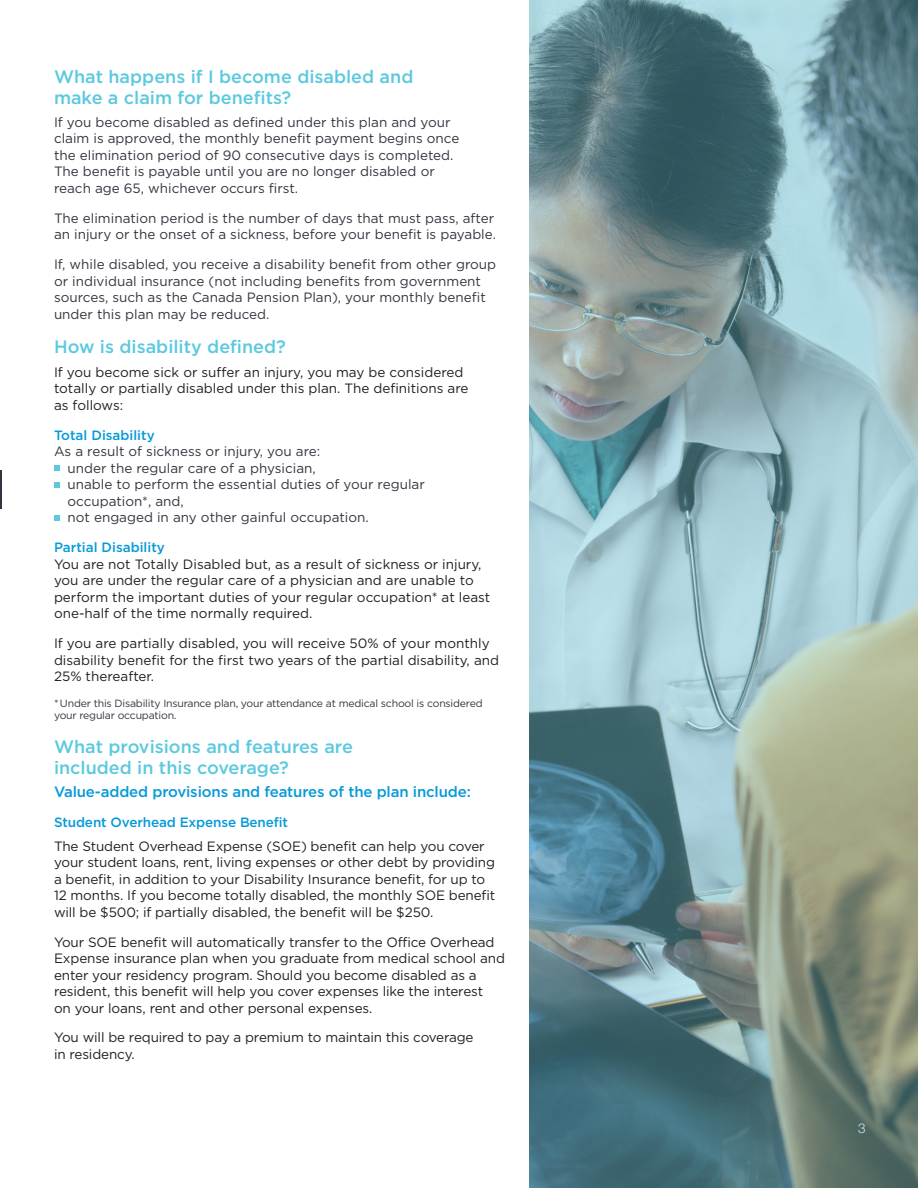
<style>
.page{position:relative;width:918px;height:1188px;background:#fff}
.page>*{position:absolute;margin:0;border:0;box-sizing:border-box;transform-origin:0 0}
.t1{font:500 18px/21px "Gotham";color:#5cc9df}
.t2{font:500 15px "Gotham";letter-spacing:-.01em;color:#069ad9}
.t3{font:13.5px/16.5px "Gotham";letter-spacing:-.01em;color:#231f20}
.t4{font:13.5px/16.5px "Gotham";color:#323640}
.t5{font:500 13.5px "Gotham";letter-spacing:-.01em;color:#069ad9}
.t6{font:300 13.5px "Helvetica Neue LT Std";color:#fff}
.t7{font:10.5px/12px "Gotham";letter-spacing:-.02em;color:#323640}
</style>
<div class="page">
<svg style="left:54px;top:465px;width:6px;height:6px"></svg>
<svg style="left:54px;top:482px;width:6px;height:6px"></svg>
<svg style="left:54px;top:515px;width:6px;height:6px"></svg>
<hr style="left:0;top:470px;width:2px;height:39px;background:#323640">
<svg style="left:529px;top:0;width:389px;height:1188px;background:#7e9c9e"></svg>
<h1 class="t1" style="left:54px;top:65px;width:361px">What happens if I become disabled and make a claim for benefits?</h1>
<p class="t4" style="left:54px;top:114px;width:407px">If you become disabled as defined under this plan and your claim is approved, the monthly benefit payment begins once the elimination period of 90 consecutive days is completed.<br>The benefit is payable until you are no longer disabled or reach age 65, whichever occurs first.</p>
<p class="t4" style="left:54px;top:209px;width:444px">The elimination period is the number of days that must pass, after an injury or the onset of a sickness, before your benefit is payable.</p>
<p class="t4" style="left:54px;top:256px;width:444px">If, while disabled, you receive a disability benefit from other group or individual insurance (not including benefits from government sources, such as the Canada Pension Plan), your monthly benefit under this plan may be reduced.</p>
<h1 class="t1" style="left:54px;top:336px;width:233px">How is disability defined?</h1>
<p class="t3" style="left:54px;top:363px;width:416px">If you become sick or suffer an injury, you may be considered totally or partially disabled under this plan. The definitions are as follows:</p>
<p class="t5" style="left:54px;top:427px;width:102px">Total Disability</p>
<p class="t4" style="left:68px;top:443px;width:359px;text-indent:-14px">As a result of sickness or injury, you are:<br>under the regular care of a physician,<br>unable to perform the essential duties of your regular occupation*, and,<br>not engaged in any other gainful occupation.</p>
<p class="t5" style="left:54px;top:540px;width:112px">Partial Disability</p>
<p class="t3" style="left:54px;top:555px;width:438px">You are not Totally Disabled but, as a result of sickness or injury, you are under the regular care of a physician and are unable to perform the important duties of your regular occupation* at least one-half of the time normally required.</p>
<p class="t3" style="left:54px;top:635px;width:447px">If you are partially disabled, you will receive 50% of your monthly disability benefit for the first two years of the partial disability, and<br>25% thereafter.</p>
<p class="t7" style="left:54px;top:697px;width:430px">* Under this Disability Insurance plan, your attendance at medical school is considered your regular occupation.</p>
<h1 class="t1" style="left:54px;top:736px;width:300px">What provisions and features are included in this coverage?</h1>
<p class="t2" style="left:54px;top:783px;width:418px">Value-added provisions and features of the plan include:</p>
<p class="t5" style="left:54px;top:815px;width:236px">Student Overhead Expense Benefit</p>
<p class="t3" style="left:54px;top:837px;width:443px">The Student Overhead Expense (SOE) benefit can help you cover your student loans, rent, living expenses or other debt by providing a benefit, in addition to your Disability Insurance benefit, for up to 12 months. If you become totally disabled, the monthly SOE benefit will be $500; if partially disabled, the benefit will be $250.</p>
<p class="t3" style="left:54px;top:933px;width:453px">Your SOE benefit will automatically transfer to the Office Overhead Expense insurance plan when you graduate from medical school and enter your residency program. Should you become disabled as a resident, this benefit will help you cover expenses like the interest<br>on your loans, rent and other personal expenses.</p>
<p class="t3" style="left:54px;top:1029px;width:421px">You will be required to pay a premium to maintain this coverage in residency.</p>
<p class="t6" style="left:858px;top:1120px;width:9px">3</p>
</div>
